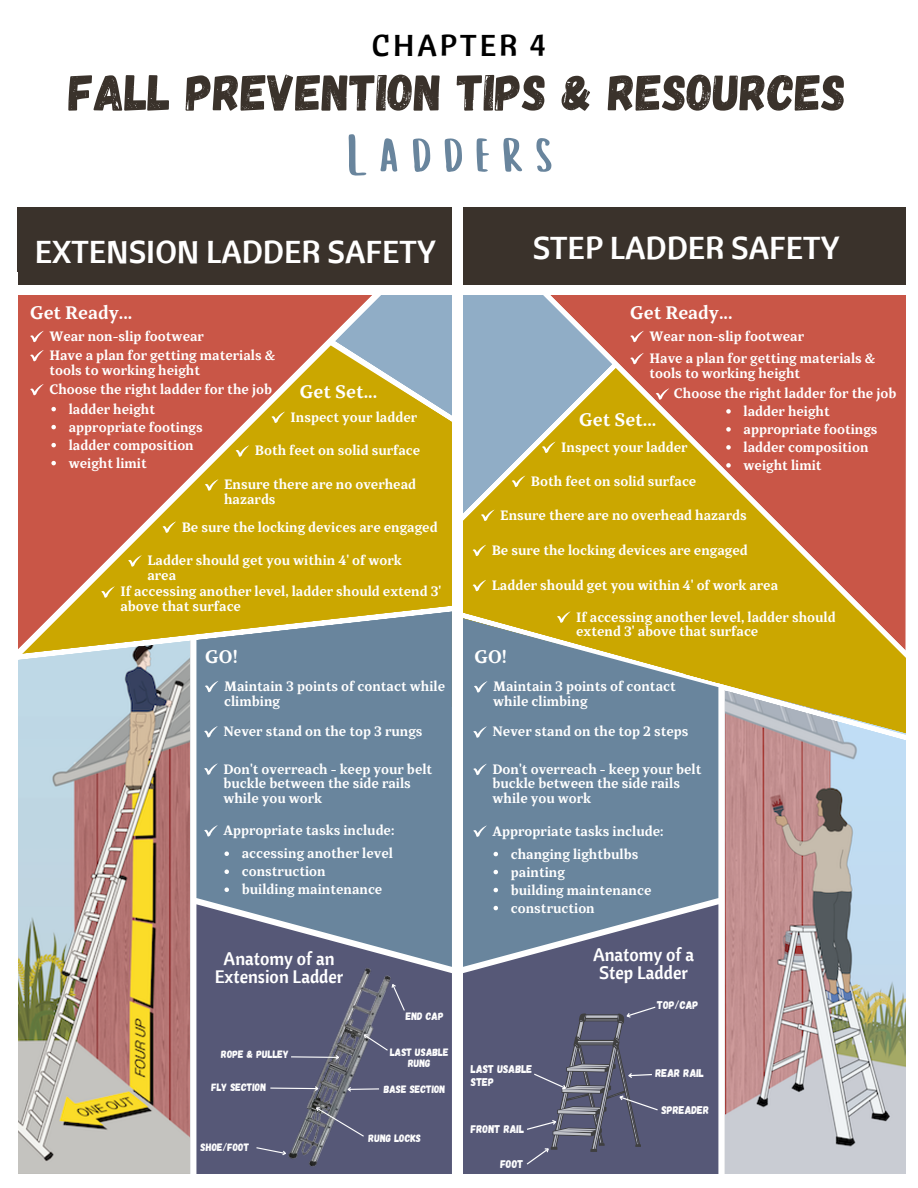
<style>
.page{position:relative;width:918px;height:1188px;background:#fff}
.page>*{position:absolute;margin:0;border:0;box-sizing:border-box;transform-origin:0 0}
.t1{font:58.5px "Cup Cakes";color:#69859d}
.t2{font:51px "Gagalin";color:#3a322b}
.t3{font:33px "Gagalin";color:#f8f8f8}
.t4{font:31.5px "Cantora One";color:#fff}
.t5{font:30px "Cantora One";letter-spacing:.1em;color:#000}
.t6{font:700 18px "TT Bells";color:#fff}
.t7{font:18px/18px "Cantora One";color:#fff;text-align:center}
.t8{font:700 13.5px/14.7px "TT Bells";color:#fff}
.t9{font:11.25px/12.1px "Gagalin";color:#fff}
.t10{font:10.65px/11.6px "Gagalin";color:#fff;text-align:center}
</style>
<div class="page">
<img style="left:18px;top:663px;width:172px;height:511px">
<div style="left:196px;top:661px;width:256px;height:243px;background:#69859d"></div>
<svg style="left:205px;top:681px;width:13px;height:12px"></svg>
<svg style="left:204px;top:726px;width:14px;height:12px"></svg>
<svg style="left:204px;top:763px;width:14px;height:12px"></svg>
<svg style="left:204px;top:825px;width:14px;height:12px"></svg>
<svg style="left:224px;top:852px;width:5px;height:4px"></svg>
<svg style="left:224px;top:870px;width:5px;height:4px"></svg>
<svg style="left:224px;top:888px;width:5px;height:4px"></svg>
<div style="left:383px;top:522px;width:158px;height:90px;background:#cba700"></div>
<div style="left:18px;top:207px;width:434px;height:80px;background:#3a322b"></div>
<svg style="left:18px;top:295px;width:358px;height:310px;background:#cb7731"></svg>
<svg style="left:30px;top:331px;width:14px;height:12px"></svg>
<svg style="left:30px;top:350px;width:14px;height:12px"></svg>
<svg style="left:30px;top:384px;width:14px;height:12px"></svg>
<svg style="left:51px;top:407px;width:5px;height:4px"></svg>
<svg style="left:51px;top:425px;width:5px;height:4px"></svg>
<svg style="left:51px;top:443px;width:5px;height:4px"></svg>
<svg style="left:51px;top:461px;width:5px;height:4px"></svg>
<svg style="left:196px;top:904px;width:256px;height:270px;background:#606783"></svg>
<div style="left:463px;top:967px;width:255px;height:207px;background:#565877"></div>
<img style="left:725px;top:756px;width:181px;height:418px">
<svg style="left:18px;top:605px;width:434px;height:56px;background:#aaa46c"></svg>
<svg style="left:718px;top:667px;width:188px;height:89px;background:#c7b36a"></svg>
<svg style="left:463px;top:618px;width:255px;height:349px;background:#6c849a"></svg>
<svg style="left:474px;top:681px;width:13px;height:12px"></svg>
<svg style="left:473px;top:726px;width:14px;height:12px"></svg>
<svg style="left:473px;top:764px;width:14px;height:11px"></svg>
<svg style="left:473px;top:825px;width:14px;height:12px"></svg>
<svg style="left:494px;top:852px;width:4px;height:4px"></svg>
<svg style="left:494px;top:870px;width:4px;height:4px"></svg>
<svg style="left:494px;top:888px;width:4px;height:4px"></svg>
<svg style="left:494px;top:906px;width:4px;height:4px"></svg>
<div style="left:459px;top:207px;width:447px;height:80px;background:#3a322b"></div>
<div style="left:452px;top:203px;width:11px;height:985px;background:#fff"></div>
<svg style="left:541px;top:295px;width:365px;height:372px;background:#ca7f2c"></svg>
<div style="left:0;top:286px;width:918px;height:9px;background:#fff"></div>
<svg style="left:330px;top:285px;width:289px;height:237px;background:#b5ad6e"></svg>
<svg style="left:472px;top:545px;width:14px;height:11px"></svg>
<svg style="left:472px;top:580px;width:14px;height:12px"></svg>
<img style="left:276px;top:958px;width:137px;height:216px">
<svg style="left:389px;top:982px;width:17px;height:30px"></svg>
<svg style="left:290px;top:1054px;width:50px;height:7px"></svg>
<svg style="left:269px;top:1085px;width:51px;height:7px"></svg>
<svg style="left:255px;top:1146px;width:33px;height:11px"></svg>
<svg style="left:361px;top:1031px;width:28px;height:21px"></svg>
<svg style="left:346px;top:1086px;width:34px;height:7px"></svg>
<svg style="left:313px;top:1104px;width:52px;height:34px;background:#64667c"></svg>
<svg style="left:525px;top:1006px;width:134px;height:160px;background:#5d5e79"></svg>
<p class="t5" style="left:372px;top:26px;width:176px">CHAPTER 4</p>
<h2 class="t2" style="left:69px;top:59px;width:779px">FALL PREVENTION TIPS &amp; RESOURCES</h2>
<h3 class="t1" style="left:349px;top:117px;width:219px">Ladders</h3>
<p class="t4" style="left:35px;top:231px;width:403px">EXTENSION LADDER SAFETY</p>
<p class="t6" style="left:30px;top:302px;width:104px">Get Ready...</p>
<p class="t8" style="left:49px;top:329px;width:156px">Wear non-slip footwear</p>
<p class="t8" style="left:49px;top:348px;width:227px">Have a plan for getting materials &amp; tools to working height</p>
<p class="t8" style="left:49px;top:382px;width:224px">Choose the right ladder for the job</p>
<p class="t8" style="left:69px;top:402px;width:88px">ladder height</p>
<p class="t8" style="left:69px;top:420px;width:136px">appropriate footings</p>
<p class="t8" style="left:69px;top:438px;width:127px">ladder composition</p>
<p class="t8" style="left:69px;top:456px;width:80px">weight limit</p>
<p class="t6" style="left:300px;top:381px;width:79px">Get Set...</p>
<p class="t8" style="left:291px;top:410px;width:128px">Inspect your ladder</p>
<p class="t8" style="left:255px;top:444px;width:167px">Both feet on solid surface</p>
<p class="t8" style="left:224px;top:478px;width:194px">Ensure there are no overhead hazards</p>
<p class="t8" style="left:182px;top:520px;width:257px">Be sure the locking devices are engaged</p>
<h6 class="t8" style="left:147px;top:554px;width:256px">Ladder should get you within 4' of work area</h6>
<p class="t8" style="left:120px;top:585px;width:323px">If accessing another level, ladder should extend 3' above that surface</p>
<p class="t6" style="left:205px;top:646px;width:34px">GO!</p>
<p class="t8" style="left:224px;top:679px;width:223px">Maintain 3 points of contact while climbing</p>
<p class="t8" style="left:223px;top:724px;width:201px">Never stand on the top 3 rungs</p>
<p class="t8" style="left:223px;top:762px;width:210px">Don't overreach - keep your belt buckle between the side rails while you work</p>
<p class="t8" style="left:223px;top:823px;width:173px">Appropriate tasks include:</p>
<p class="t8" style="left:242px;top:846px;width:153px">accessing another level</p>
<h6 class="t8" style="left:242px;top:864px;width:85px">construction</h6>
<p class="t8" style="left:242px;top:882px;width:142px">building maintenance</p>
<p class="t4" style="left:533px;top:228px;width:309px">STEP LADDER SAFETY</p>
<h6 class="t3" style="left:538px;top:232px;width:297px">STEP LADDER SAFETY</h6>
<h1 class="t6" style="left:630px;top:302px;width:104px">Get Ready...</h1>
<h3 class="t8" style="left:649px;top:329px;width:156px">Wear non-slip footwear</h3>
<h3 class="t8" style="left:649px;top:351px;width:227px">Have a plan for getting materials &amp; tools to working height</h3>
<h4 class="t8" style="left:674px;top:386px;width:224px">Choose the right ladder for the job</h4>
<p class="t8" style="left:744px;top:404px;width:88px">ladder height</p>
<p class="t8" style="left:744px;top:422px;width:136px">appropriate footings</p>
<p class="t8" style="left:744px;top:440px;width:127px">ladder composition</p>
<p class="t8" style="left:744px;top:458px;width:80px">weight limit</p>
<p class="t6" style="left:579px;top:408px;width:79px">Get Set...</p>
<p class="t8" style="left:561px;top:440px;width:128px">Inspect your ladder</p>
<p class="t8" style="left:531px;top:474px;width:167px">Both feet on solid surface</p>
<p class="t8" style="left:500px;top:508px;width:248px">Ensure there are no overhead hazards</p>
<p class="t8" style="left:492px;top:543px;width:257px">Be sure the locking devices are engaged</p>
<p class="t8" style="left:492px;top:578px;width:288px">Ladder should get you within 4' of work area</p>
<p class="t8" style="left:576px;top:610px;width:261px">If accessing another level, ladder should extend 3' above that surface</p>
<p class="t6" style="left:474px;top:646px;width:34px">GO!</p>
<p class="t8" style="left:493px;top:679px;width:184px">Maintain 3 points of contact while climbing</p>
<p class="t8" style="left:492px;top:725px;width:198px">Never stand on the top 2 steps</p>
<p class="t8" style="left:492px;top:762px;width:210px">Don't overreach - keep your belt buckle between the side rails while you work</p>
<p class="t8" style="left:492px;top:824px;width:173px">Appropriate tasks include:</p>
<p class="t8" style="left:511px;top:847px;width:129px">changing lightbulbs</p>
<h6 class="t8" style="left:511px;top:865px;width:56px">painting</h6>
<p class="t8" style="left:511px;top:883px;width:142px">building maintenance</p>
<p class="t8" style="left:511px;top:901px;width:85px">construction</p>
<p class="t7" style="left:215px;top:949px;width:130px">Anatomy of an<br>Extension Ladder</p>
<h5 class="t7" style="left:593px;top:946px;width:103px">Anatomy of a<br>Step Ladder</h5>
<p class="t10" style="left:406px;top:1010px;width:39px">END CAP</p>
<p class="t10" style="left:221px;top:1048px;width:69px">ROPE &amp; PULLEY</p>
<p class="t10" style="left:384px;top:1083px;width:63px">BASE SECTION</p>
<p class="t9" style="left:657px;top:998px;width:43px">TOP/CAP</p>
<p class="t10" style="left:390px;top:1046px;width:60px">LAST USABLE<br>RUNG</p>
<p class="t9" style="left:471px;top:1063px;width:63px">LAST USABLE<br>STEP</p>
<h5 class="t9" style="left:655px;top:1067px;width:50px">REAR RAIL</h5>
<p class="t9" style="left:471px;top:1122px;width:55px">FRONT RAIL</p>
<p class="t9" style="left:500px;top:1158px;width:25px">FOOT</p>
<p class="t10" style="left:211px;top:1081px;width:56px">FLY SECTION</p>
<p class="t9" style="left:662px;top:1103px;width:49px">SPREADER</p>
<p class="t10" style="left:369px;top:1132px;width:54px">RUNG LOCKS</p>
<p class="t10" style="left:201px;top:1141px;width:50px">SHOE/FOOT</p>
</div>
